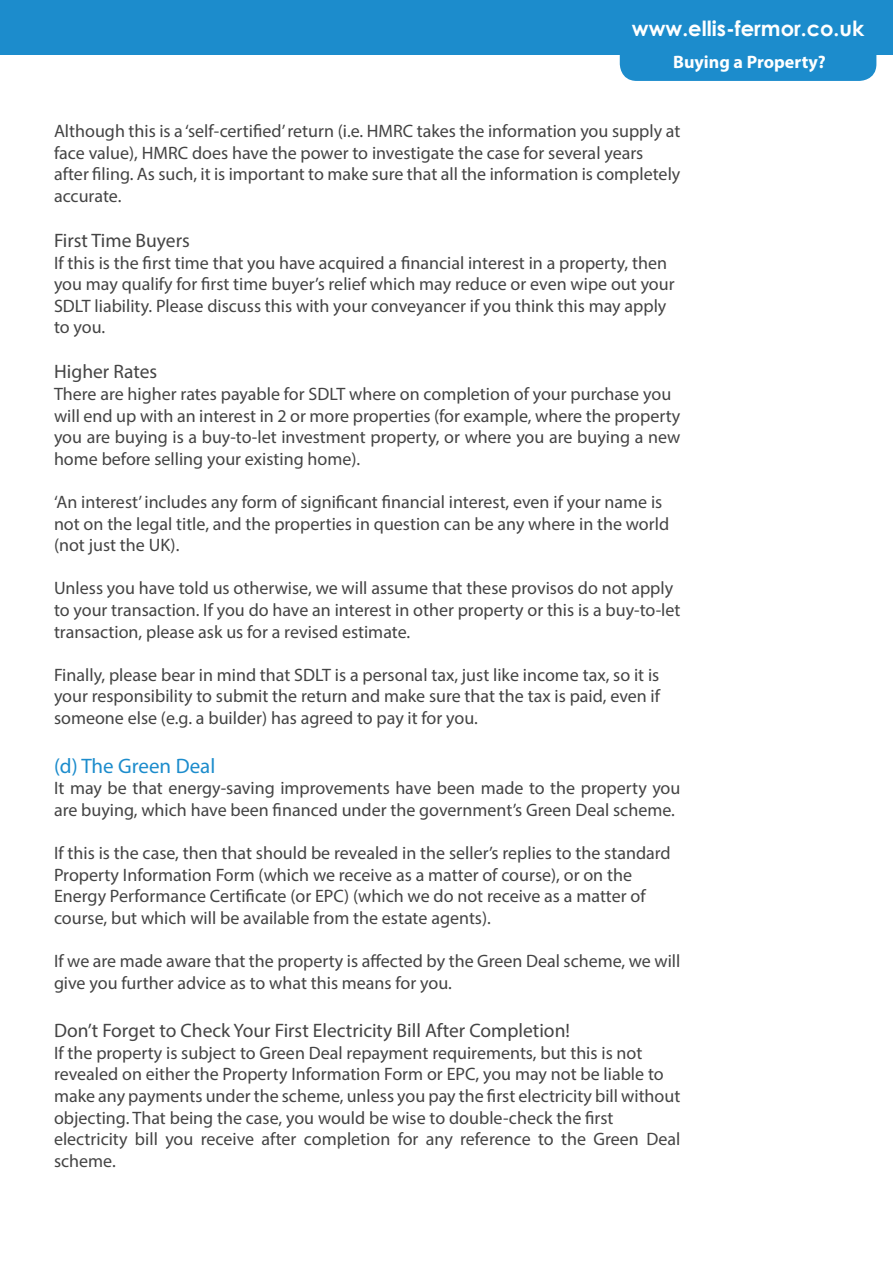
<style>
.page{position:relative;width:893px;height:1263px;background:#fff}
.page>*{position:absolute;margin:0;border:0;box-sizing:border-box;transform-origin:0 0}
.t1{font:700 21px "Century Gothic";color:#fff}
.t2{font:21px "Myriad Pro";color:#1c8ccc}
.t3{font:19.5px "Myriad Pro";color:#444}
.t4{font:18px/21.6px "Myriad Pro";color:#444}
.t5{font:700 18px "Myriad Pro";color:#fff}
</style>
<div class="page">
<div style="left:0;top:0;width:893px;height:54px;background:#1c8ccc"></div>
<div style="left:620px;top:27px;width:256px;height:54px;background:#1c8ccc;border-radius:17px"></div>
<p class="t1" style="left:632px;top:12px;width:234px">www.ellis-fermor.co.uk</p>
<p class="t5" style="left:673px;top:50px;width:154px">Buying a Property?</p>
<p class="t4" style="left:54px;top:120px;width:628px">Although this is a ‘self-certified’ return (i.e. HMRC takes the information you supply at face value), HMRC does have the power to investigate the case for several years</p>
<p class="t4" style="left:54px;top:163px;width:628px">after filing. As such, it is important to make sure that all the information is completely accurate.</p>
<p class="t3" style="left:54px;top:228px;width:137px">First Time Buyers</p>
<p class="t4" style="left:54px;top:251px;width:614px">If this is the first time that you have acquired a financial interest in a property, then</p>
<p class="t4" style="left:54px;top:273px;width:622px">you may qualify for first time buyer’s relief which may reduce or even wipe out your</p>
<p class="t4" style="left:54px;top:295px;width:614px">SDLT liability. Please discuss this with your conveyancer if you think this may apply</p>
<p class="t4" style="left:54px;top:316px;width:53px">to you.</p>
<p class="t3" style="left:54px;top:360px;width:105px">Higher Rates</p>
<p class="t4" style="left:54px;top:383px;width:619px">There are higher rates payable for SDLT where on completion of your purchase you</p>
<p class="t4" style="left:54px;top:404px;width:628px;text-align:justify">will end up with an interest in 2 or more properties (for example, where the property you are buying is a buy-to-let investment property, or where you are buying a new home before selling your existing home).</p>
<p class="t4" style="left:54px;top:491px;width:610px">‘An interest’ includes any form of significant financial interest, even if your name is</p>
<p class="t4" style="left:54px;top:512px;width:617px">not on the legal title, and the properties in question can be any where in the world</p>
<p class="t4" style="left:54px;top:534px;width:127px">(not just the UK).</p>
<p class="t4" style="left:54px;top:577px;width:621px">Unless you have told us otherwise, we will assume that these provisos do not apply</p>
<p class="t4" style="left:54px;top:599px;width:628px">to your transaction. If you do have an interest in other property or this is a buy-to-let transaction, please ask us for a revised estimate.</p>
<p class="t4" style="left:54px;top:664px;width:607px">Finally, please bear in mind that SDLT is a personal tax, just like income tax, so it is</p>
<p class="t4" style="left:54px;top:685px;width:608px">your responsibility to submit the return and make sure that the tax is paid, even if</p>
<p class="t4" style="left:54px;top:707px;width:425px">someone else (e.g. a builder) has agreed to pay it for you.</p>
<p class="t2" style="left:54px;top:753px;width:163px">(d) The Green Deal</p>
<p class="t4" style="left:54px;top:777px;width:628px">It may be that energy-saving improvements have been made to the property you are buying, which have been financed under the government’s Green Deal scheme.</p>
<p class="t4" style="left:54px;top:842px;width:618px">If this is the case, then that should be revealed in the seller’s replies to the standard</p>
<p class="t4" style="left:54px;top:863px;width:579px">Property Information Form (which we receive as a matter of course), or on the</p>
<p class="t4" style="left:54px;top:885px;width:593px">Energy Performance Certificate (or EPC) (which we do not receive as a matter of</p>
<p class="t4" style="left:54px;top:907px;width:438px">course, but which will be available from the estate agents).</p>
<p class="t4" style="left:54px;top:950px;width:628px">If we are made aware that the property is affected by the Green Deal scheme, we will give you further advice as to what this means for you.</p>
<p class="t3" style="left:54px;top:1019px;width:517px">Don’t Forget to Check Your First Electricity Bill After Completion!</p>
<p class="t4" style="left:54px;top:1042px;width:590px">If the property is subject to Green Deal repayment requirements, but this is not</p>
<p class="t4" style="left:54px;top:1063px;width:611px">revealed on either the Property Information Form or EPC, you may not be liable to</p>
<p class="t4" style="left:54px;top:1085px;width:628px">make any payments under the scheme, unless you pay the first electricity bill without objecting. That being the case, you would be wise to double-check the first</p>
<p class="t4" style="left:54px;top:1128px;width:628px">electricity bill you receive after completion for any reference to the Green Deal scheme.</p>
</div>
